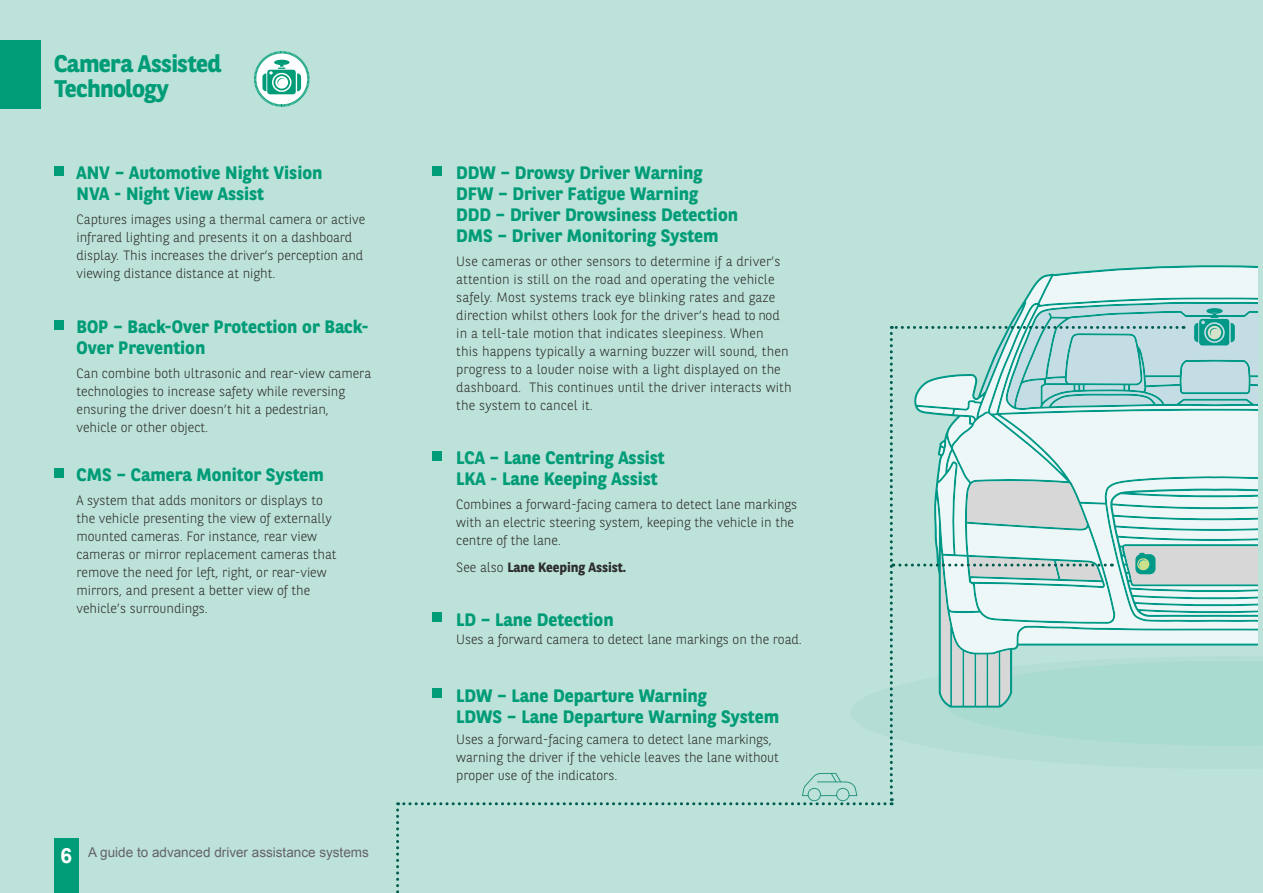
<style>
.page{position:relative;width:1263px;height:893px;background:#bde2da}
.page>*{position:absolute;margin:0;border:0;box-sizing:border-box;transform-origin:0 0}
.body_copy{font:700 24px "BNPP Sans";letter-spacing:-.025em;color:#009c77}
.t1{font:700 21px "Arial";color:#fff}
.Body_Copy{font:700 18px/21px "BNPP Sans";color:#009c77}
.Body_Copy-2{font:300 13.5px/18px "BNPP Sans";letter-spacing:-.005em;color:#2c2d2c}
.t2{font:13.5px "Arial";color:#636366}
.Body_Copy-3{font:700 13.5px "BNPP Sans";letter-spacing:-.005em;color:#2c2d2c}
.s1{font-weight:300}
</style>
<div class="page">
<div style="left:54px;top:839px;width:25px;height:54px;background:#009c77"></div>
<svg style="left:253px;top:51px;width:57px;height:56px"></svg>
<div style="left:54px;top:166px;width:10px;height:10px;background:#009c77"></div>
<div style="left:54px;top:320px;width:10px;height:9px;background:#009c77"></div>
<div style="left:54px;top:468px;width:10px;height:9px;background:#009c77"></div>
<div style="left:432px;top:166px;width:10px;height:10px;background:#009c77"></div>
<svg style="left:396px;top:267px;width:867px;height:626px"></svg>
<div style="left:0;top:40px;width:40px;height:69px;background:#009c77"></div>
<p class="body_copy" style="left:54px;top:47px;width:169px">Camera Assisted</p>
<p class="body_copy" style="left:54px;top:73px;width:116px">Technology</p>
<p class="Body_Copy" style="left:77px;top:162px;width:247px">ANV – Automotive Night Vision</p>
<p class="Body_Copy" style="left:77px;top:183px;width:189px">NVA - Night View Assist</p>
<p class="Body_Copy-2" style="left:77px;top:210px;width:290px">Captures images using a thermal camera or active infrared lighting and presents it on a dashboard display. This increases the driver’s perception and viewing distance distance at night.</p>
<p class="Body_Copy" style="left:77px;top:316px;width:294px">BOP – Back-Over Protection or Back-<br>Over Prevention</p>
<p class="Body_Copy-2" style="left:77px;top:364px;width:296px">Can combine both ultrasonic and rear-view camera technologies to increase safety while reversing ensuring the driver doesn’t hit a pedestrian, vehicle or other object.</p>
<p class="Body_Copy" style="left:77px;top:464px;width:249px">CMS – Camera Monitor System</p>
<p class="Body_Copy-2" style="left:77px;top:491px;width:262px">A system that adds monitors or displays to the vehicle presenting the view of externally mounted cameras. For instance, rear view cameras or mirror replacement cameras that remove the need for left, right, or rear-view mirrors, and present a better view of the vehicle’s surroundings.</p>
<p class="t1" style="left:61px;top:841px;width:13px">6</p>
<p class="t2" style="left:88px;top:844px;width:282px">A guide to advanced driver assistance systems</p>
<p class="Body_Copy" style="left:456px;top:162px;width:248px">DDW – Drowsy Driver Warning</p>
<p class="Body_Copy" style="left:456px;top:183px;width:243px">DFW – Driver Fatigue Warning</p>
<p class="Body_Copy" style="left:456px;top:204px;width:283px">DDD – Driver Drowsiness Detection</p>
<p class="Body_Copy" style="left:456px;top:225px;width:264px">DMS – Driver Monitoring System</p>
<p class="Body_Copy-2" style="left:456px;top:252px;width:337px">Use cameras or other sensors to determine if a driver’s attention is still on the road and operating the vehicle safely. Most systems track eye blinking rates and gaze direction whilst others look for the driver’s head to nod in a tell-tale motion that indicates sleepiness. When<br>this happens typically a warning buzzer will sound, then progress to a louder noise with a light displayed on the dashboard. This continues until the driver interacts with the system to cancel it.</p>
<p class="Body_Copy" style="left:456px;top:447px;width:210px">LCA – Lane Centring Assist</p>
<p class="Body_Copy" style="left:456px;top:468px;width:203px">LKA - Lane Keeping Assist</p>
<p class="Body_Copy-2" style="left:456px;top:495px;width:343px">Combines a forward-facing camera to detect lane markings with an electric steering system, keeping the vehicle in the centre of the lane.</p>
<p class="Body_Copy-3" style="left:456px;top:558px;width:171px"><span class="s1">See also</span> Lane Keeping Assist.</p>
<p class="Body_Copy" style="left:456px;top:609px;width:159px">LD – Lane Detection</p>
<p class="Body_Copy-2" style="left:456px;top:630px;width:347px">Uses a forward camera to detect lane markings on the road.</p>
<p class="Body_Copy" style="left:456px;top:685px;width:252px">LDW – Lane Departure Warning</p>
<p class="Body_Copy" style="left:456px;top:706px;width:324px">LDWS – Lane Departure Warning System</p>
<p class="Body_Copy-2" style="left:456px;top:730px;width:324px">Uses a forward-facing camera to detect lane markings, warning the driver if the vehicle leaves the lane without proper use of the indicators.</p>
</div>
